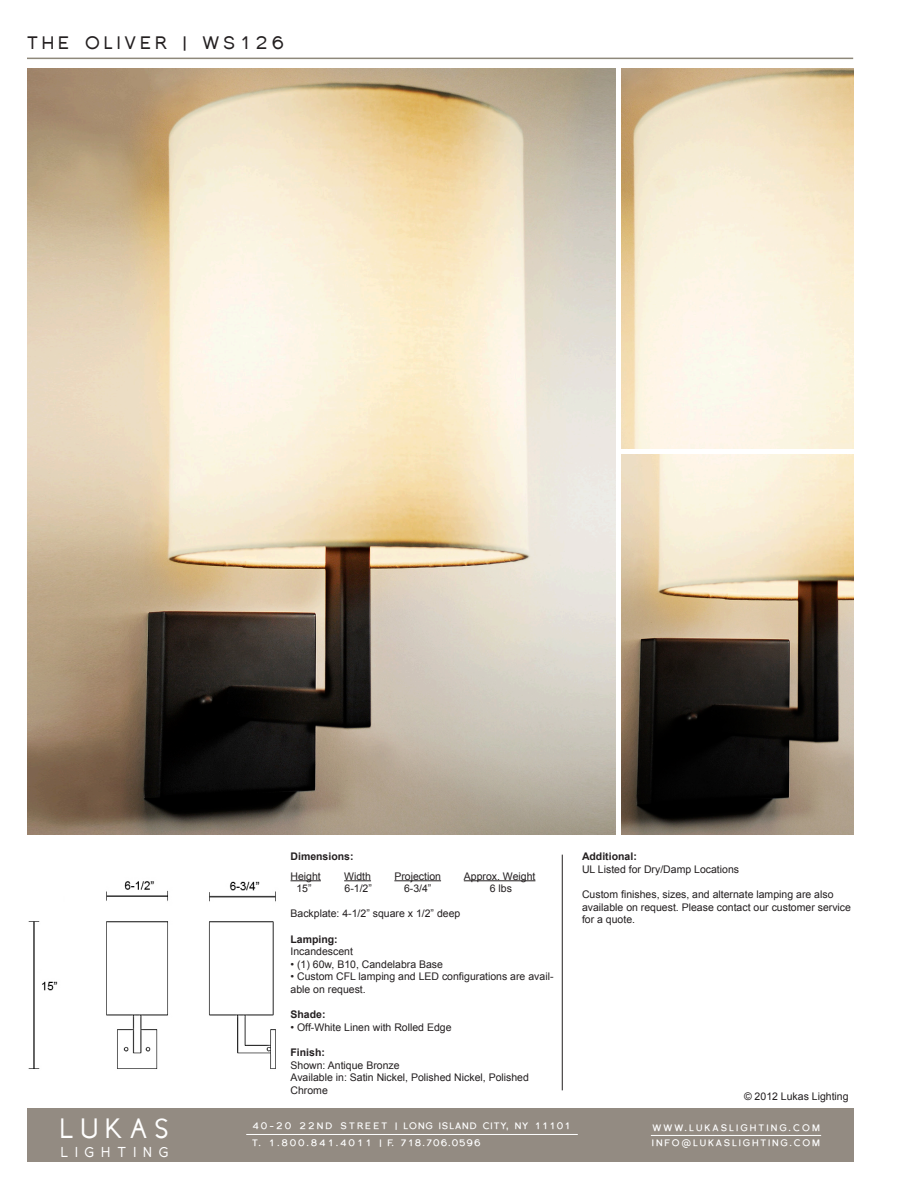
<style>
.page{position:relative;width:918px;height:1188px;background:#fff}
.page>*{position:absolute;margin:0;border:0;box-sizing:border-box;transform-origin:0 0}
.t1{font:28.5px "Cicle Gordita";letter-spacing:.27em;color:#fff}
.t2{font:18px "Florencesans";letter-spacing:.22em;color:#231f20}
.t3{font:14.7px "Cicle Gordita";letter-spacing:.48em;color:#fff;scale:1.05 1}
.t4{font:10.5px/12.6px "Arial";color:#231f20}
.t5{font:700 10.5px "Arial";color:#231f20}
.t6{font:700 9.3px/16.5px "Florencesans";letter-spacing:.1em;color:#fff}
.t7{font:700 9.3px/15px "Florencesans";letter-spacing:.195em;color:#fff}
</style>
<div class="page">
<img style="left:621px;top:68px;width:232px;height:381px">
<img style="left:621px;top:454px;width:232px;height:381px">
<img style="left:28px;top:881px;width:248px;height:188px">
<hr style="left:562px;top:855px;width:1px;height:235px;background:#231f20">
<hr style="left:27px;top:58px;width:826px;height:1px;background:#8e887a">
<hr style="left:291px;top:880px;width:30px;height:1px;background:#231f20">
<svg style="left:344px;top:880px;width:27px;height:1px"></svg>
<hr style="left:394px;top:880px;width:47px;height:1px;background:#231f20">
<hr style="left:464px;top:880px;width:71px;height:1px;background:#231f20">
<img style="left:27px;top:68px;width:589px;height:767px">
<div style="left:27px;top:1108px;width:826px;height:54px;background:#938b82"></div>
<hr style="left:651px;top:1135px;width:170px;height:1px;background:#fff">
<hr style="left:246px;top:1134px;width:332px;height:1px;background:#fff">
<h2 class="t2" style="left:27px;top:34px;width:259px">THE OLIVER | WS126</h2>
<h1 class="t1" style="left:61px;top:1114px;width:110px">LUKAS</h1>
<h3 class="t3" style="left:61px;top:1144px;width:104px">LIGHTING</h3>
<p class="t5" style="left:291px;top:850px;width:65px">Dimensions:</p>
<p class="t4" style="left:291px;top:870px;width:32px">Height</p>
<p class="t4" style="left:344px;top:870px;width:28px">Width</p>
<p class="t4" style="left:394px;top:870px;width:48px">Projection</p>
<p class="t4" style="left:464px;top:870px;width:73px">Approx. Weight</p>
<p class="t4" style="left:296px;top:882px;width:17px">15”</p>
<p class="t4" style="left:345px;top:882px;width:29px">6-1/2”</p>
<p class="t4" style="left:404px;top:882px;width:29px">6-3/4”</p>
<p class="t4" style="left:490px;top:882px;width:24px">6 lbs</p>
<p class="t4" style="left:291px;top:908px;width:171px">Backplate: 4-1/2” square x 1/2” deep</p>
<p class="t5" style="left:291px;top:932px;width:49px">Lamping:</p>
<p class="t4" style="left:291px;top:945px;width:64px">Incandescent</p>
<p class="t4" style="left:291px;top:958px;width:154px">• (1) 60w, B10, Candelabra Base</p>
<p class="t4" style="left:291px;top:971px;width:264px">• Custom CFL lamping and LED configurations are avail&shy;able on request.</p>
<p class="t5" style="left:291px;top:1008px;width:37px">Shade:</p>
<p class="t4" style="left:291px;top:1021px;width:163px">• Off-White Linen with Rolled Edge</p>
<p class="t5" style="left:291px;top:1045px;width:36px">Finish:</p>
<p class="t4" style="left:291px;top:1059px;width:240px">Shown: Antique Bronze<br>Available in: Satin Nickel, Polished Nickel, Polished<br>Chrome</p>
<p class="t6" style="left:252px;top:1118px;width:320px">40-20 22ND STREET | LONG ISLAND CITY, NY 11101<br>T. 1.800.841.4011 | F. 718.706.0596</p>
<p class="t5" style="left:582px;top:850px;width:56px">Additional:</p>
<p class="t4" style="left:582px;top:863px;width:159px">UL Listed for Dry/Damp Locations</p>
<p class="t4" style="left:582px;top:888px;width:271px">Custom finishes, sizes, and alternate lamping are also available on request. Please contact our customer service for a quote.</p>
<p class="t4" style="left:744px;top:1090px;width:106px">© 2012 Lukas Lighting</p>
<p class="t7" style="left:652px;top:1120px;width:170px">WWW.LUKASLIGHTING.COM<br>INFO@LUKASLIGHTING.COM</p>
</div>
